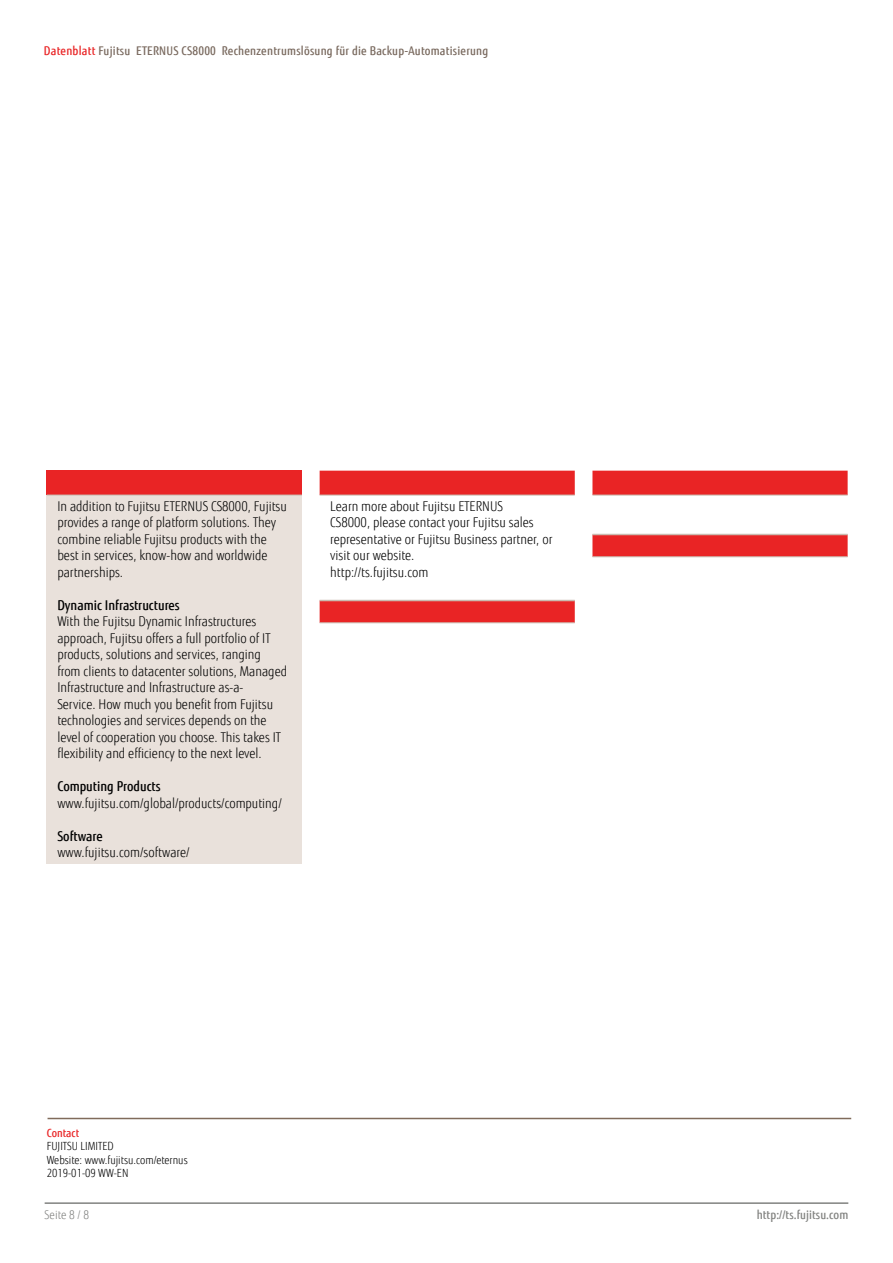
<style>
.page{position:relative;width:893px;height:1263px;background:#fff}
.page>*{position:absolute;margin:0;border:0;box-sizing:border-box;transform-origin:0 0}
.t1{font:300 13.5px/16.5px "Fujitsu Sans";color:#000;scale:.9 1}
.t2{font:500 13.5px "Fujitsu Sans";color:#000;scale:.9 1}
.t3{font:500 12px "Fujitsu Sans";letter-spacing:.02em;color:#79695e;scale:.9 1}
.t4{font:500 12px "Fujitsu Sans";letter-spacing:.005em;color:#818280;scale:.9 1}
.t5{font:300 12px "Fujitsu Sans";letter-spacing:.005em;color:#818280;scale:.9 1}
.t6{font:300 11.25px/13.5px "Fujitsu Sans";color:#000;scale:.9 1}
.t7{font:500 11.25px "Fujitsu Sans";color:#e92425;scale:.9 1}
.s1{color:#e92425}
</style>
<div class="page">
<hr style="left:45px;top:1202px;width:803px;height:2px;background:#818280">
<div style="left:47px;top:471px;width:255px;height:24px;background:#e92425"></div>
<div style="left:47px;top:495px;width:255px;height:369px;background:#e9e1db"></div>
<hr style="left:47px;top:495px;width:255px;height:1px;background:#c9bbb0">
<svg style="left:320px;top:471px;width:255px;height:151px"></svg>
<hr style="left:320px;top:495px;width:255px;height:1px;background:#c9bbb0">
<hr style="left:320px;top:600px;width:255px;height:1px;background:#c9bbb0">
<hr style="left:320px;top:622px;width:255px;height:1px;background:#c9bbb0">
<svg style="left:592px;top:471px;width:256px;height:85px"></svg>
<hr style="left:592px;top:495px;width:256px;height:1px;background:#c9bbb0">
<hr style="left:592px;top:534px;width:256px;height:1px;background:#c9bbb0">
<hr style="left:592px;top:556px;width:256px;height:1px;background:#c9bbb0">
<hr style="left:48px;top:1118px;width:803px;height:1px;background:#806b5b">
<p class="t3" style="left:44px;top:43px;width:495px"><span class="s1">Datenblatt</span> Fujitsu ETERNUS CS8000 Rechenzentrumslösung für die Backup-Automatisierung</p>
<p class="t1" style="left:57px;top:498px;width:257px">In addition to Fujitsu ETERNUS CS8000, Fujitsu provides a range of platform solutions. They combine reliable Fujitsu products with the best in services, know-how and worldwide partnerships.</p>
<p class="t2" style="left:57px;top:597px;width:137px">Dynamic Infrastructures</p>
<p class="t1" style="left:57px;top:614px;width:257px">With the Fujitsu Dynamic Infrastructures approach, Fujitsu offers a full portfolio of IT products, solutions and services, ranging from clients to datacenter solutions, Managed Infrastructure and Infrastructure as-a-<br>Service. How much you benefit from Fujitsu technologies and services depends on the level of cooperation you choose. This takes IT flexibility and efficiency to the next level.</p>
<p class="t2" style="left:57px;top:778px;width:116px">Computing Products</p>
<p class="t1" style="left:57px;top:795px;width:251px">www.fujitsu.com/global/products/computing/</p>
<p class="t2" style="left:57px;top:828px;width:52px">Software</p>
<p class="t1" style="left:57px;top:844px;width:148px">www.fujitsu.com/software/</p>
<p class="t1" style="left:330px;top:498px;width:248px">Learn more about Fujitsu ETERNUS<br>CS8000, please contact your Fujitsu sales representative or Fujitsu Business partner, or visit our website.<br>http://ts.fujitsu.com</p>
<p class="t7" style="left:47px;top:1125px;width:38px">Contact</p>
<p class="t6" style="left:47px;top:1139px;width:158px">FUJITSU LIMITED<br>Website: www.fujitsu.com/eternus<br>2019-01-09 WW-EN</p>
<p class="t5" style="left:45px;top:1208px;width:51px">Seite 8 / 8</p>
<p class="t4" style="left:757px;top:1208px;width:103px">http://ts.fujitsu.com</p>
</div>
